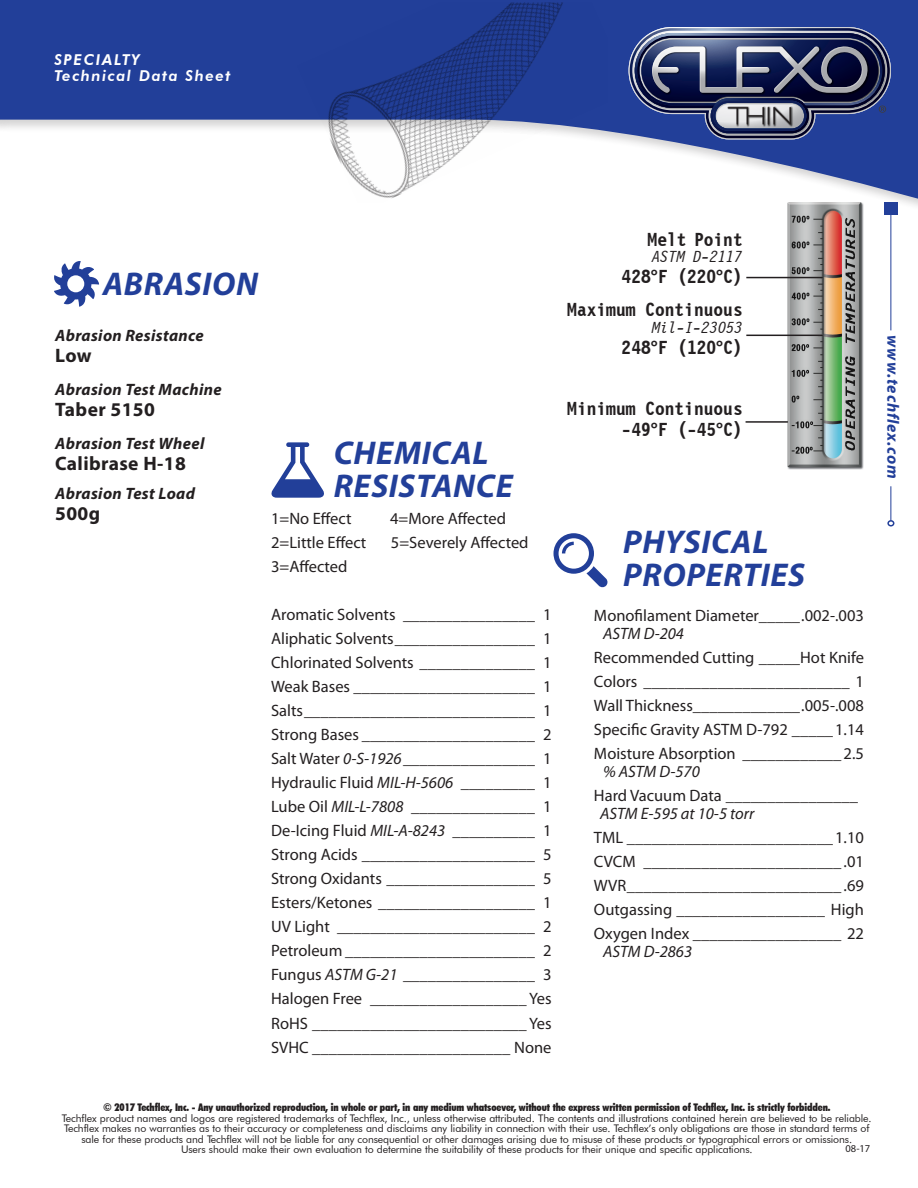
<style>
.page{position:relative;width:918px;height:1188px;background:#fff}
.page>*{position:absolute;margin:0;border:0;box-sizing:border-box;transform-origin:0 0}
.t1{font:italic 700 33px/33px "Myriad Pro";letter-spacing:.02em;color:#223f99}
.t2{font:700 19.5px/33px "Letter Gothic 12 Pitch BT";color:#231f20;text-align:right}
.t3{font:700 19.5px "Myriad Pro";letter-spacing:.02em;color:#231f20}
.t4{font:16.5px/24px "Myriad Pro";color:#231f20;text-align:justify}
.t5{font:italic 700 16.5px "Myriad Pro";letter-spacing:.02em;color:#231f20}
.t6{font:italic 16.5px "Myriad Pro";color:#231f20}
.t7{font:italic 16.5px "Letter Gothic 12 Pitch BT";color:#231f20}
.t8{font:italic 700 16.5px "Myriad Pro";letter-spacing:.05em;color:#223f99}
.t9{font:italic 800 15px/16.5px "Futura BT";letter-spacing:.1em;color:#fff}
.t10{font:10.5px/10.5px "Futura BT";letter-spacing:-.01em;color:#231f20;text-align:center}
.t11{font:900 condensed 10.5px "Futura BT";letter-spacing:-.01em;color:#231f20}
.t12{font:10.5px "Myriad Pro";color:#231f20}
.s1{font-family:"Myriad Pro"}
.s2{font-style:italic}
</style>
<div class="page">
<svg style="left:0;top:0;width:918px;height:202px;fill:#223f99"></svg>
<svg style="left:54px;top:261px;width:45px;height:46px"></svg>
<svg style="left:271px;top:442px;width:53px;height:56px"></svg>
<svg style="left:554px;top:533px;width:54px;height:55px"></svg>
<hr style="left:891px;top:486px;width:1px;height:35px;background:#223f99">
<hr style="left:891px;top:211px;width:1px;height:119px;background:#223f99">
<div style="left:884px;top:202px;width:14px;height:13px;background:#223f99"></div>
<div style="left:887px;top:520px;width:7px;height:6px;border:2px solid #223f99;border-radius:50%"></div>
<img style="left:787px;top:203px;width:77px;height:266px">
<hr style="left:746px;top:421px;width:42px;height:2px;background:#231f20">
<hr style="left:746px;top:335px;width:76px;height:1px;background:#231f20">
<hr style="left:746px;top:277px;width:76px;height:1px;background:#231f20">
<svg style="left:629px;top:27px;width:262px;height:112px;background:#47517b"></svg>
<img style="left:297px;top:3px;width:311px;height:199px">
<p class="t9" style="left:54px;top:51px;width:178px">SPECIALTY<br>Technical Data Sheet</p>
<p class="t2" style="left:648px;top:224px;width:97px">Melt Point</p>
<p class="t7" style="left:652px;top:248px;width:92px">ASTM D-2117</p>
<p class="t2" style="left:567px;top:261px;width:177px">428<span class="s1">°</span>F (220<span class="s1">°</span>C)<br>Maximum Continuous</p>
<p class="t7" style="left:652px;top:318px;width:92px">Mil-I-23053</p>
<p class="t2" style="left:622px;top:332px;width:123px">248<span class="s1">°</span>F (120<span class="s1">°</span>C)</p>
<h1 class="t1" style="left:103px;top:266px;width:157px">ABRASION</h1>
<p class="t5" style="left:55px;top:325px;width:150px">Abrasion Resistance</p>
<p class="t3" style="left:55px;top:343px;width:38px">Low</p>
<p class="t5" style="left:55px;top:379px;width:168px">Abrasion Test Machine</p>
<p class="t3" style="left:55px;top:397px;width:101px">Taber 5150</p>
<p class="t5" style="left:55px;top:433px;width:151px">Abrasion Test Wheel</p>
<p class="t3" style="left:55px;top:451px;width:132px">Calibrase H-18</p>
<p class="t5" style="left:55px;top:483px;width:141px">Abrasion Test Load</p>
<p class="t3" style="left:55px;top:501px;width:47px">500g</p>
<p class="t4" style="left:271px;top:507px;width:82px">1=No Effect</p>
<p class="t4" style="left:390px;top:507px;width:117px">4=More Affected</p>
<p class="t4" style="left:271px;top:531px;width:97px">2=Little Effect</p>
<p class="t4" style="left:391px;top:531px;width:139px">5=Severely Affected</p>
<p class="t4" style="left:271px;top:555px;width:78px">3=Affected</p>
<p class="t4" style="left:271px;top:603px;width:282px">Aromatic Solvents ________________ 1<br>Aliphatic Solvents_________________ 1<br>Chlorinated Solvents ______________ 1<br>Weak Bases ______________________ 1<br>Salts____________________________ 1<br>Strong Bases _____________________ 2<br>Salt Water <span class="s2">0-S-1926</span>________________ 1<br>Hydraulic Fluid <span class="s2">MIL-H-5606</span> _________ 1<br>Lube Oil <span class="s2">MIL-L-7808</span> _______________ 1<br>De-Icing Fluid <span class="s2">MIL-A-8243</span> __________ 1<br>Strong Acids _____________________ 5<br>Strong Oxidants __________________ 5<br>Esters/Ketones ___________________ 1<br>UV Light ________________________ 2<br>Petroleum _______________________ 2<br>Fungus <span class="s2">ASTM G-21</span> ________________ 3<br>Halogen Free ___________________ Yes RoHS __________________________ Yes SVHC ________________________ None</p>
<p class="t4" style="left:594px;top:603px;width:272px">Monofilament Diameter_____.002-.003</p>
<p class="t2" style="left:567px;top:399px;width:177px;line-height:21px">Minimum Continuous -49<span class="s1">°</span>F (-45<span class="s1">°</span>C)</p>
<h1 class="t1" style="left:334px;top:435px;width:180px">CHEMICAL<br>RESISTANCE</h1>
<h1 class="t1" style="left:623px;top:525px;width:183px">PHYSICAL<br>PROPERTIES</h1>
<p class="t6" style="left:603px;top:623px;width:83px">ASTM D-204</p>
<p class="t4" style="left:594px;top:645px;width:272px">Recommended Cutting _____Hot Knife Colors _________________________ 1<br>Wall Thickness_____________.005-.008<br>Specific Gravity ASTM D-792 _____1.14<br>Moisture Absorption ____________ 2.5</p>
<p class="t6" style="left:603px;top:761px;width:98px">% ASTM D-570</p>
<p class="t4" style="left:594px;top:783px;width:265px">Hard Vacuum Data ________________</p>
<p class="t6" style="left:600px;top:803px;width:156px">ASTM E-595 at 10-5 torr</p>
<p class="t4" style="left:594px;top:825px;width:272px">TML _________________________1.10<br>CVCM ________________________ .01<br>WVR__________________________ .69<br>Outgassing __________________ High Oxygen Index __________________ 22</p>
<p class="t6" style="left:603px;top:941px;width:91px">ASTM D-2863</p>
<p class="t8" style="left:904px;top:335px;width:145px;rotate:90deg">www.techflex.com</p>
<p class="t11" style="left:103px;top:1101px;width:729px">© 2017 Techflex, Inc. - Any unauthorized reproduction, in whole or part, in any medium whatsoever, without the express written permission of Techflex, Inc. is strictly forbidden.</p>
<p class="t10" style="left:62px;top:1113px;width:811px">Techflex product names and logos are registered trademarks of Techflex, Inc., unless otherwise attributed. The contents and illustrations contained herein are believed to be reliable.<br>Techflex makes no warranties as to their accuracy or completeness and disclaims any liability in connection with their use. Techflex’s only obligations are those in standard terms of sale for these products and Techflex will not be liable for any consequential or other damages arising due to misuse of these products or typographical errors or omissions.<br>Users should make their own evaluation to determine the suitability of these products for their unique and specific applications.</p>
<p class="t12" style="left:846px;top:1142px;width:26px">08-17</p>
</div>
